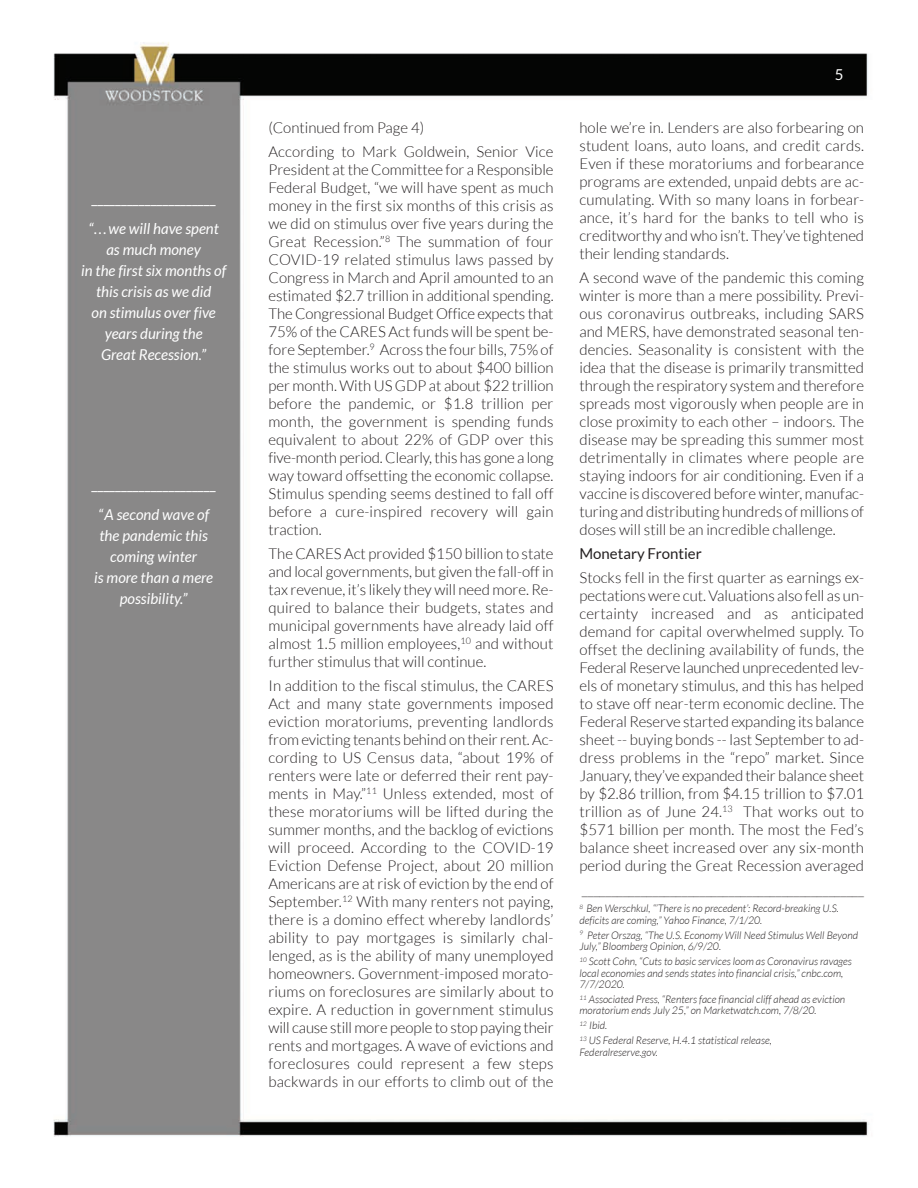
<style>
.page{position:relative;width:918px;height:1188px;background:#fff}
.page>*{position:absolute;margin:0;border:0;box-sizing:border-box;transform-origin:0 0}
.t1{font:300 15px/18px "Lato";letter-spacing:.005em;color:#231f20;text-align:justify}
.t2{font:italic 15px/21px "Lato";color:#fff;text-align:center}
.t3{font:15px "Lato";color:#fff}
.t4{font:15px "Lato";color:#231f20}
.t5{font:italic 300 10.5px/11.4px "Lato";color:#231f20}
</style>
<div class="page">
<img style="left:53px;top:42px;width:816px;height:1095px">
<p class="t3" style="left:92px;top:189px;width:126px">_____________________</p>
<p class="t2" style="left:81px;top:217px;width:147px">“...we will have spent as much money<br>in the first six months of this crisis as we did<br>on stimulus over five years during the<br>Great Recession.”</p>
<p class="t3" style="left:92px;top:475px;width:126px">_____________________</p>
<p class="t2" style="left:94px;top:504px;width:120px">“A second wave of the pandemic this coming winter<br>is more than a mere possibility.”</p>
<p class="t1" style="left:268px;top:115px;width:287px;line-height:24px">(Continued from Page 4)<br>According to Mark Goldwein, Senior Vice</p>
<p class="t1" style="left:268px;top:160px;width:287px">President at the Committee for a Responsible Federal Budget, “we will have spent as much money in the first six months of this crisis as we did on stimulus over five years during the Great Recession.”<sup>8</sup> The summation of four COVID-19 related stimulus laws passed by Congress in March and April amounted to an estimated $2.7 trillion in additional spending.<br>The Congressional Budget Office expects that 75% of the CARES Act funds will be spent be&shy;fore September.<sup>9</sup> Across the four bills, 75% of the stimulus works out to about $400 billion per month. With US GDP at about $22 trillion before the pandemic, or $1.8 trillion per month, the government is spending funds equivalent to about 22% of GDP over this five-month period. Clearly, this has gone a long way toward offsetting the economic collapse.<br>Stimulus spending seems destined to fall off before a cure-inspired recovery will gain traction.</p>
<p class="t1" style="left:268px;top:544px;width:287px">The CARES Act provided $150 billion to state and local governments, but given the fall-off in tax revenue, it’s likely they will need more. Re&shy;quired to balance their budgets, states and municipal governments have already laid off almost 1.5 million employees,<sup>10</sup> and without further stimulus that will continue.</p>
<p class="t1" style="left:268px;top:676px;width:287px">In addition to the fiscal stimulus, the CARES Act and many state governments imposed eviction moratoriums, preventing landlords from evicting tenants behind on their rent. Ac&shy;cording to US Census data, “about 19% of renters were late or deferred their rent pay&shy;ments in May.”<sup>11</sup> Unless extended, most of these moratoriums will be lifted during the summer months, and the backlog of evictions will proceed. According to the COVID-19<br>Eviction Defense Project, about 20 million Americans are at risk of eviction by the end of September.<sup>12</sup> With many renters not paying, there is a domino effect whereby landlords’ ability to pay mortgages is similarly chal&shy;lenged, as is the ability of many unemployed homeowners. Government-imposed morato&shy;riums on foreclosures are similarly about to expire. A reduction in government stimulus will cause still more people to stop paying their rents and mortgages. A wave of evictions and foreclosures could represent a few steps backwards in our efforts to climb out of the</p>
<p class="t3" style="left:835px;top:65px;width:10px">5</p>
<p class="t1" style="left:579px;top:118px;width:286px">hole we’re in. Lenders are also forbearing on student loans, auto loans, and credit cards.<br>Even if these moratoriums and forbearance programs are extended, unpaid debts are ac&shy;cumulating. With so many loans in forbear&shy;ance, it’s hard for the banks to tell who is creditworthy and who isn’t. They’ve tightened their lending standards.</p>
<p class="t1" style="left:579px;top:268px;width:286px">A second wave of the pandemic this coming winter is more than a mere possibility. Previ&shy;ous coronavirus outbreaks, including SARS and MERS, have demonstrated seasonal ten&shy;dencies. Seasonality is consistent with the idea that the disease is primarily transmitted through the respiratory system and therefore spreads most vigorously when people are in close proximity to each other – indoors. The disease may be spreading this summer most detrimentally in climates where people are staying indoors for air conditioning. Even if a vaccine is discovered before winter, manufac&shy;turing and distributing hundreds of millions of doses will still be an incredible challenge.</p>
<p class="t4" style="left:579px;top:544px;width:124px">Monetary Frontier</p>
<p class="t1" style="left:579px;top:568px;width:286px">Stocks fell in the first quarter as earnings ex&shy;pectations were cut. Valuations also fell as un&shy;certainty increased and as anticipated demand for capital overwhelmed supply. To offset the declining availability of funds, the Federal Reserve launched unprecedented lev&shy;els of monetary stimulus, and this has helped to stave off near-term economic decline. The Federal Reserve started expanding its balance sheet -- buying bonds -- last September to ad&shy;dress problems in the “repo” market. Since January, they’ve expanded their balance sheet by $2.86 trillion, from $4.15 trillion to $7.01 trillion as of June 24.<sup>13</sup> That works out to $571 billion per month. The most the Fed’s balance sheet increased over any six-month period during the Great Recession averaged</p>
<p class="t1" style="left:582px;top:880px;width:284px">________________________________________________</p>
<p class="t5" style="left:579px;top:903px;width:261px"><sup>8</sup> Ben Werschkul, “’There is no precedent’: Record-breaking U.S. deficits are coming,” Yahoo Finance, 7/1/20.</p>
<p class="t5" style="left:579px;top:929px;width:280px"><sup>9</sup> Peter Orszag, “The U.S. Economy Will Need Stimulus Well Beyond<br>July,” Bloomberg Opinion, 6/9/20.</p>
<p class="t5" style="left:579px;top:955px;width:274px"><sup>10</sup> Scott Cohn, “Cuts to basic services loom as Coronavirus ravages local economies and sends states into financial crisis,” cnbc.com,<br>7/7/2020.</p>
<p class="t5" style="left:579px;top:993px;width:267px"><sup>11</sup> Associated Press, “Renters face financial cliff ahead as eviction moratorium ends July 25,” on Marketwatch.com, 7/8/20.</p>
<p class="t5" style="left:579px;top:1018px;width:194px;line-height:15px"><sup>12</sup> Ibid.<br><sup>13</sup> US Federal Reserve, H.4.1 statistical release,</p>
<p class="t5" style="left:579px;top:1046px;width:80px">Federalreserve.gov.</p>
</div>
